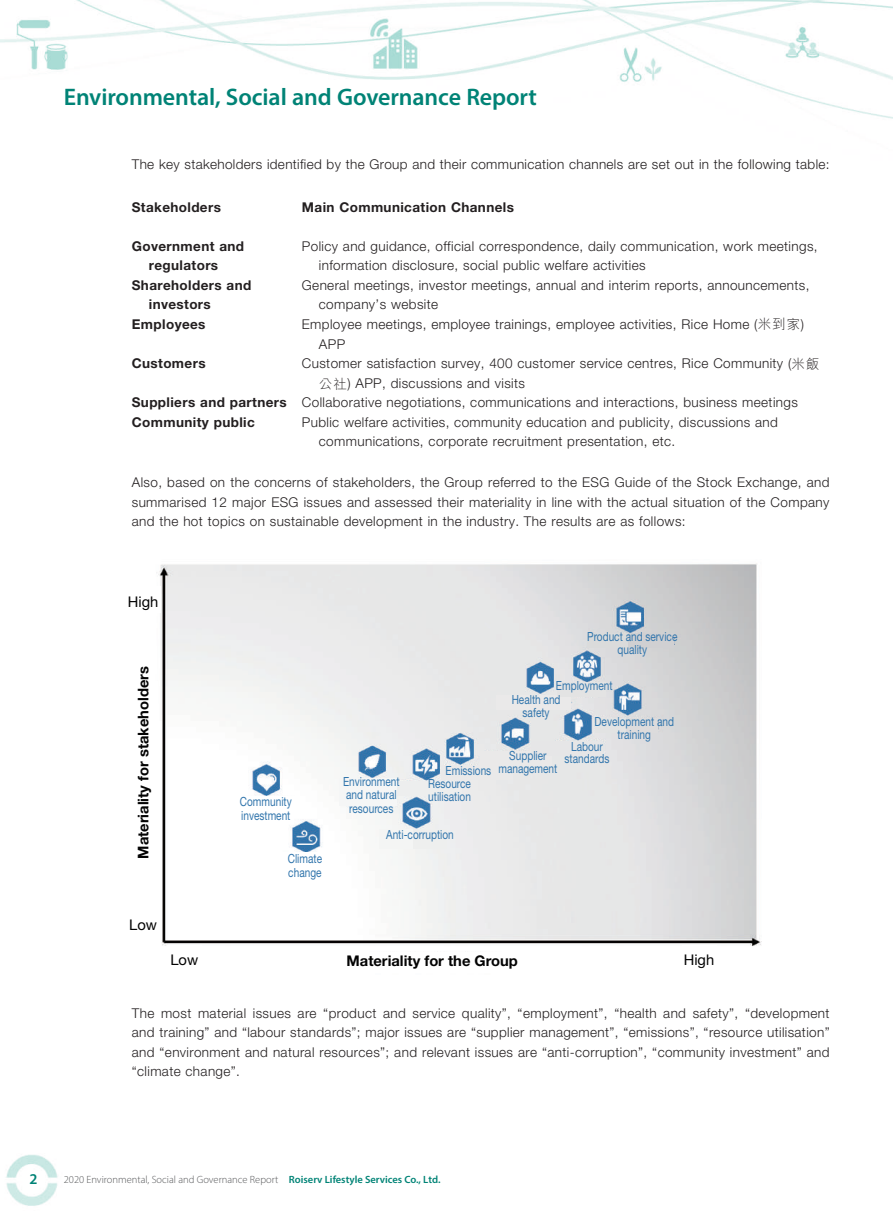
<style>
.page{position:relative;width:893px;height:1212px;background:#fff}
.page>*{position:absolute;margin:0;border:0;box-sizing:border-box;transform-origin:0 0}
.t1{font:600 24px "Myriad Pro";letter-spacing:-.005em;color:#008376}
.t2{font:600 15px "Myriad Pro";color:#008376}
.t3{font:700 14.7px "Helvetica Neue LT Std";color:#030303}
.t4{font:14.7px "Helvetica Neue LT Std";color:#030303}
.t5{font:300 13.5px/19.5px "Helvetica Neue LT Std";letter-spacing:.03em;color:#231f20}
.t6{font:700 13.5px/19.5px "Helvetica Neue LT Std";letter-spacing:.03em;color:#231f20}
.t7{font:12.6px/12.6px "Helvetica Neue LT Std";color:#3175ac;scale:.8 1}
.t8{font:300 10.5px "Myriad Pro";color:#57585a}
.s1{font-family:"M Hei HK"}
.s2{font-weight:700}
.s3{font-weight:600;color:#008376}
</style>
<div class="page">
<img style="left:0;top:0;width:893px;height:1206px">
<img style="left:127px;top:559px;width:640px;height:420px">
<div style="left:129px;top:681px;width:28px;height:171px;background:#fff"></div>
<div style="left:365px;top:952px;width:137px;height:20px;background:#fff"></div>
<div style="left:267px;top:852px;width:71px;height:20px;background:#fff"></div>
<div style="left:226px;top:796px;width:71px;height:20px;background:#fff"></div>
<div style="left:379px;top:829px;width:34px;height:19px;background:#f4f5f4"></div>
<div style="left:413px;top:829px;width:34px;height:19px;background:#eeefee"></div>
<div style="left:390px;top:781px;width:72px;height:15px;background:#edeeee"></div>
<div style="left:441px;top:765px;width:72px;height:14px;background:#eae9e9"></div>
<div style="left:480px;top:751px;width:72px;height:14px;background:#eae9e9"></div>
<div style="left:531px;top:741px;width:72px;height:15px;background:#e6e6e7"></div>
<div style="left:497px;top:695px;width:74px;height:15px;background:#eae9e9"></div>
<div style="left:595px;top:718px;width:32px;height:15px;background:#e2e3e3"></div>
<div style="left:627px;top:718px;width:31px;height:15px;background:#dcdbdc"></div>
<div style="left:587px;top:633px;width:42px;height:15px;background:#dadbdb"></div>
<div style="left:629px;top:633px;width:45px;height:15px;background:#d0d0d2"></div>
<div style="left:557px;top:682px;width:49px;height:15px;background:#e3e3e3"></div>
<div style="left:339px;top:778px;width:57px;height:28px;background:#f5f6f6"></div>
<div style="left:126px;top:909px;width:34px;height:27px;background:#fff"></div>
<div style="left:126px;top:586px;width:34px;height:27px;background:#fff"></div>
<div style="left:167px;top:945px;width:34px;height:26px;background:#fff"></div>
<div style="left:682px;top:945px;width:34px;height:26px;background:#fff"></div>
<h1 class="t1" style="left:64px;top:82px;width:475px">Environmental, Social and Governance Report</h1>
<p class="t5" style="left:132px;top:154px;width:699px">The key stakeholders identified by the Group and their communication channels are set out in the following table:</p>
<p class="t6" style="left:132px;top:197px;width:91px">Stakeholders</p>
<p class="t6" style="left:302px;top:197px;width:214px">Main Communication Channels</p>
<p class="t6" style="left:149px;top:236px;width:97px;text-indent:-17px">Government and regulators</p>
<p class="t5" style="left:319px;top:236px;width:500px;text-indent:-17px">Policy and guidance, official correspondence, daily communication, work meetings, information disclosure, social public welfare activities</p>
<p class="t6" style="left:149px;top:275px;width:104px;text-indent:-17px">Shareholders and investors</p>
<p class="t5" style="left:319px;top:275px;width:492px;text-indent:-17px">General meetings, investor meetings, annual and interim reports, announcements, company’s website</p>
<p class="t6" style="left:132px;top:314px;width:75px">Employees</p>
<p class="t5" style="left:319px;top:314px;width:486px;line-height:20.1px;text-indent:-17px">Employee meetings, employee trainings, employee activities, Rice Home (<span class="s1">米到家</span>)<br>APP</p>
<p class="t6" style="left:132px;top:354px;width:75px">Customers</p>
<p class="t5" style="left:302px;top:354px;width:519px">Customer satisfaction survey, 400 customer service centres, Rice Community (<span class="s1">米飯</span></p>
<p class="t5" style="left:319px;top:373px;width:208px"><span class="s1">公社</span>) APP, discussions and visits</p>
<p class="t5" style="left:132px;top:393px;width:668px"><span class="s2">Suppliers and partners</span> Collaborative negotiations, communications and interactions, business meetings</p>
<p class="t6" style="left:132px;top:412px;width:124px">Community public</p>
<p class="t5" style="left:319px;top:412px;width:461px;text-indent:-17px">Public welfare activities, community education and publicity, discussions and communications, corporate recruitment presentation, etc.</p>
<p class="t5" style="left:132px;top:472px;width:699px;text-align:justify">Also, based on the concerns of stakeholders, the Group referred to the ESG Guide of the Stock Exchange, and summarised 12 major ESG issues and assessed their materiality in line with the actual situation of the Company and the hot topics on sustainable development in the industry. The results are as follows:</p>
<p class="t4" style="left:128px;top:593px;width:32px">High</p>
<p class="t3" style="left:134px;top:859px;width:194px;rotate:-90deg">Materiality for stakeholders</p>
<p class="t4" style="left:129px;top:916px;width:29px">Low</p>
<p class="t7" style="left:240px;top:795px;width:66px;line-height:13.5px">Community investment</p>
<p class="t7" style="left:288px;top:852px;width:44px;line-height:13.5px">Climate change</p>
<p class="t7" style="left:587px;top:630px;width:114px;text-align:center">Product and service quality</p>
<p class="t7" style="left:556px;top:679px;width:72px">Employment</p>
<p class="t7" style="left:512px;top:693px;width:63px;text-align:center">Health and safety</p>
<p class="t7" style="left:446px;top:749px;width:141px;text-indent:64px">Supplier<br>Emissions management</p>
<p class="t7" style="left:428px;top:777px;width:55px">Resource utilisation</p>
<p class="t7" style="left:386px;top:827px;width:86px">Anti-corruption</p>
<p class="t7" style="left:594px;top:714px;width:101px;line-height:13.5px;text-align:center">Development and training</p>
<p class="t7" style="left:565px;top:740px;width:58px;text-align:center">Labour standards</p>
<p class="t7" style="left:343px;top:774px;width:72px;line-height:13.5px">Environment and natural resources</p>
<p class="t4" style="left:170px;top:951px;width:29px">Low</p>
<p class="t4" style="left:684px;top:951px;width:32px">High</p>
<p class="t5" style="left:132px;top:1003px;width:699px;text-align:justify">The most material issues are “product and service quality”, “employment”, “health and safety”, “development and training” and “labour standards”; major issues are “supplier management”, “emissions”, “resource utilisation” and “environment and natural resources”; and relevant issues are “anti-corruption”, “community investment” and “climate change”.</p>
<p class="t3" style="left:347px;top:951px;width:173px">Materiality for the Group</p>
<p class="t2" style="left:29px;top:1170px;width:10px">2</p>
<p class="t8" style="left:64px;top:1173px;width:378px">2020 Environmental, Social and Governance Report <span class="s3">Roiserv Lifestyle Services Co., Ltd.</span></p>
</div>
